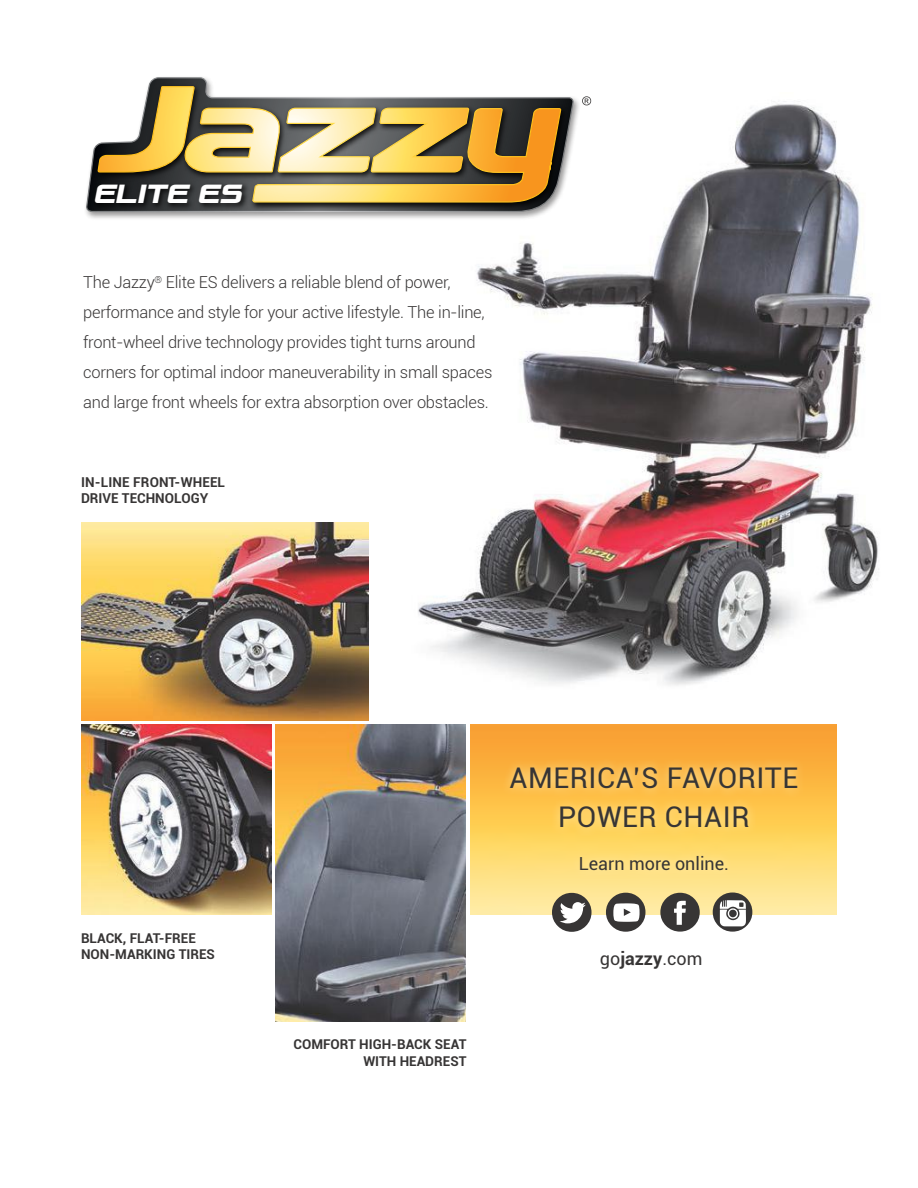
<style>
.page{position:relative;width:918px;height:1188px;background:#fff}
.page>*{position:absolute;margin:0;border:0;box-sizing:border-box;transform-origin:0 0}
.t1{font:28.5px/39px "Roboto";letter-spacing:.02em;color:#373535;text-align:center}
.t2{font:italic 28.2px "Charlie Brown M54";color:#fff}
.t3{font:18px "Roboto";color:#373535}
.t4{font:300 16.5px/30px "Roboto";letter-spacing:-.015em;color:#373535}
.t5{font:700 13.65px/16.5px "Roboto";color:#373535}
.t6{font:700 13.5px/16.5px "Roboto";color:#373535}
.s1{font-weight:700}
</style>
<div class="page">
<img style="left:418px;top:100px;width:461px;height:586px">
<img style="left:81px;top:522px;width:287px;height:198px">
<img style="left:81px;top:725px;width:190px;height:190px">
<img style="left:276px;top:725px;width:190px;height:297px">
<svg style="left:582px;top:96px;width:9px;height:9px"></svg>
<div style="left:83px;top:75px;width:498px;height:145px;background:#373535;opacity:.5"></div>
<img style="left:91px;top:80px;width:480px;height:134px">
<svg style="left:97px;top:75px;width:465px;height:128px"></svg>
<img style="left:87px;top:174px;width:169px;height:44px">
<img style="left:471px;top:725px;width:366px;height:190px">
<svg style="left:501px;top:757px;width:306px;height:80px;background:#fdc553"></svg>
<svg style="left:570px;top:847px;width:166px;height:33px;background:#fedf7d"></svg>
<svg style="left:552px;top:893px;width:40px;height:39px"></svg>
<svg style="left:660px;top:893px;width:40px;height:39px"></svg>
<svg style="left:606px;top:893px;width:39px;height:39px"></svg>
<svg style="left:713px;top:893px;width:39px;height:39px"></svg>
<h2 class="t2" style="left:94px;top:183px;width:153px">ELITE ES</h2>
<p class="t4" style="left:83px;top:267px;width:411px">The Jazzy<sup>®</sup> Elite ES delivers a reliable blend of power, performance and style for your active lifestyle. The in-line, front-wheel drive technology provides tight turns around corners for optimal indoor maneuverability in small spaces and large front wheels for extra absorption over obstacles.</p>
<p class="t5" style="left:81px;top:473px;width:146px">IN-LINE FRONT-WHEEL<br>DRIVE TECHNOLOGY</p>
<p class="t6" style="left:81px;top:929px;width:135px">BLACK, FLAT-FREE<br>NON-MARKING TIRES</p>
<p class="t6" style="left:293px;top:1036px;width:174px;text-align:right">COMFORT HIGH-BACK SEAT<br>WITH HEADREST</p>
<h1 class="t1" style="left:510px;top:757px;width:290px">AMERICA’S FAVORITE<br>POWER CHAIR</h1>
<p class="t3" style="left:579px;top:851px;width:152px">Learn more online.</p>
<p class="t3" style="left:600px;top:946px;width:104px">go<span class="s1">jazzy</span>.com</p>
</div>
